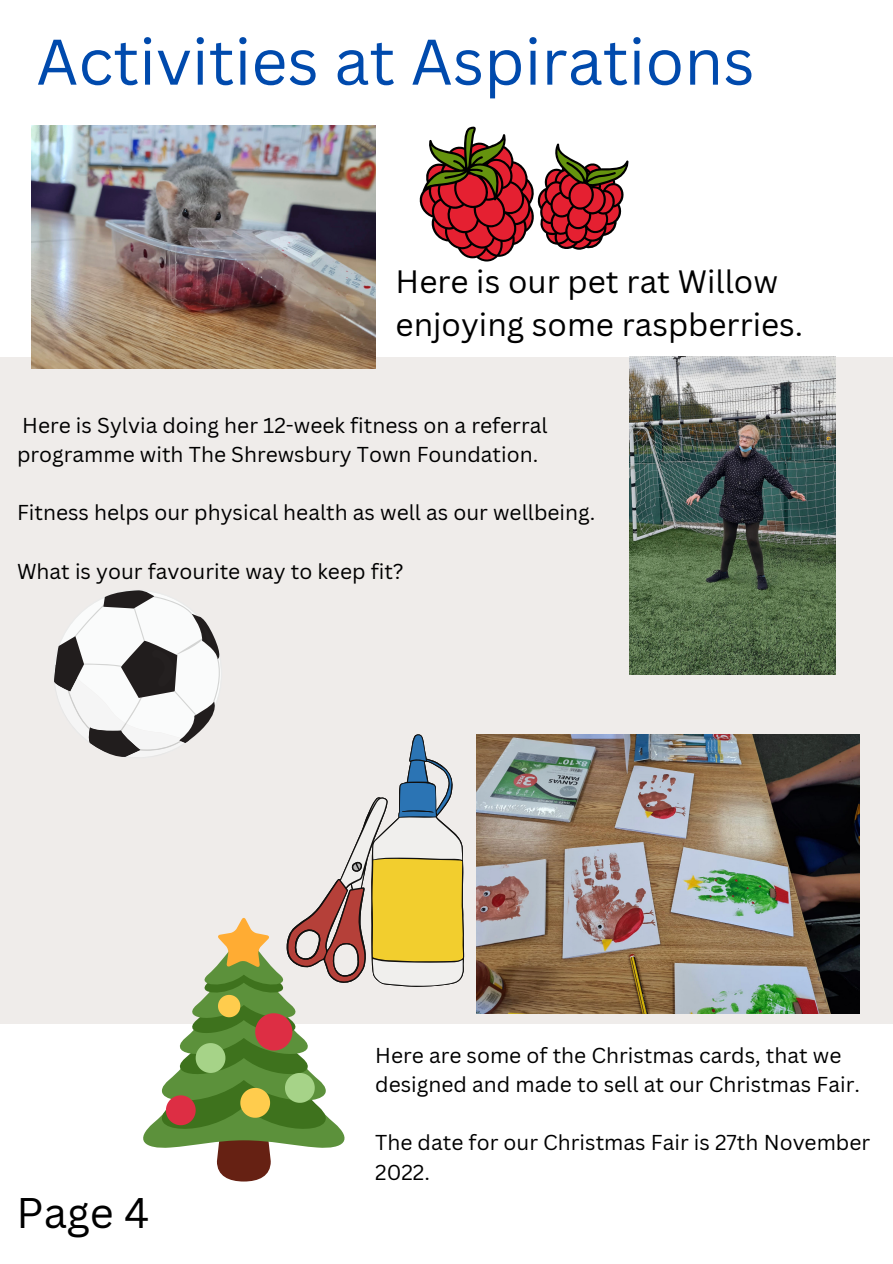
<style>
.page{position:relative;width:893px;height:1264px;background:#fff}
.page>*{position:absolute;margin:0;border:0;box-sizing:border-box;transform-origin:0 0}
.t1{font:63px "Canva Sans";color:#004aad}
.t2{font:41.7px "Canva Sans";color:#000}
.t3{font:31.5px/43.8px "Canva Sans";color:#000}
.t4{font:21px/29.2px "Canva Sans";color:#000}
</style>
<div class="page">
<div style="left:0;top:0;width:892px;height:1262px;background:#efecea"></div>
<div style="left:0;top:1024px;width:892px;height:238px;background:#fff"></div>
<div style="left:0;top:0;width:892px;height:356px;background:#fff"></div>
<img style="left:31px;top:126px;width:344px;height:242px">
<svg style="left:419px;top:126px;width:210px;height:136px"></svg>
<img style="left:629px;top:356px;width:206px;height:318px">
<img style="left:477px;top:735px;width:382px;height:278px">
<svg style="left:54px;top:590px;width:410px;height:591px"></svg>
<h1 class="t1" style="left:36px;top:17px;width:720px">Activities at Aspirations</h1>
<h3 class="t3" style="left:395px;top:258px;width:409px">Here is our pet rat Willow enjoying some raspberries.</h3>
<p class="t4" style="left:17px;top:410px;width:532px">Here is Sylvia doing her 12-week fitness on a referral programme with The Shrewsbury Town Foundation.</p>
<p class="t4" style="left:17px;top:497px;width:579px">Fitness helps our physical health as well as our wellbeing.</p>
<p class="t4" style="left:17px;top:556px;width:388px">What is your favourite way to keep fit?</p>
<h2 class="t2" style="left:17px;top:1183px;width:134px">Page 4</h2>
<p class="t4" style="left:375px;top:1039px;width:486px">Here are some of the Christmas cards, that we designed and made to sell at our Christmas Fair.</p>
<p class="t4" style="left:375px;top:1127px;width:496px">The date for our Christmas Fair is 27th November<br>2022.</p>
</div>
